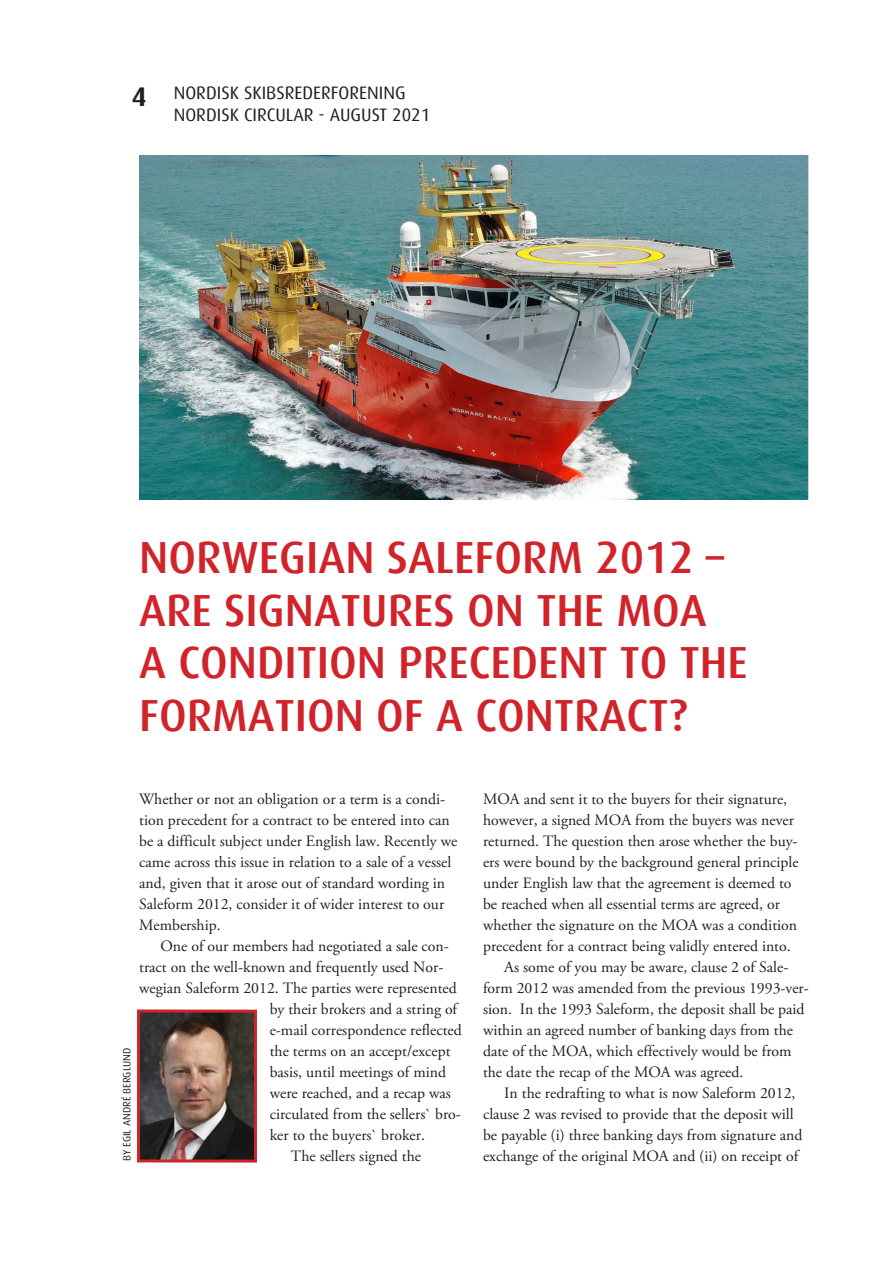
<style>
.page{position:relative;width:893px;height:1263px;background:#fff}
.page>*{position:absolute;margin:0;border:0;box-sizing:border-box;transform-origin:0 0}
.Nordisk_heading{font:500 45px "Dax";color:#d1232a}
.t1{font:700 27px "Dax";color:#231f20}
.t2{font:18px "Dax";color:#231f20}
.Nordisk_brødtekst_in{font:15.75px/21px "Adobe Garamond Pro";color:#231f20}
.Nordisk_brødtekst_u{font:15.75px/21px "Adobe Garamond Pro";color:#231f20}
.t3{font:10.5px "Dax";color:#231f20}
</style>
<div class="page">
<img style="left:139px;top:156px;width:669px;height:344px">
<img style="left:137px;top:1009px;width:120px;height:154px">
<p class="t1" style="left:131px;top:81px;width:17px">4</p>
<p class="t2" style="left:174px;top:83px;width:233px">NORDISK SKIBSREDERFORENING</p>
<p class="t2" style="left:174px;top:105px;width:258px">NORDISK CIRCULAR - AUGUST 2021</p>
<p class="Nordisk_heading" style="left:139px;top:532px;width:587px">NORWEGIAN SALEFORM 2012 –</p>
<p class="Nordisk_heading" style="left:139px;top:585px;width:569px">ARE SIGNATURES ON THE MOA</p>
<p class="Nordisk_heading" style="left:139px;top:637px;width:610px">A CONDITION PRECEDENT TO THE</p>
<p class="Nordisk_heading" style="left:139px;top:690px;width:550px">FORMATION OF A CONTRACT?</p>
<p class="t3" style="left:121px;top:1161px;width:115px;rotate:-90deg">BY EGIL ANDRÉ BERGLUND</p>
<p class="Nordisk_brødtekst_u" style="left:139px;top:789px;width:320px">Whether or not an obligation or a term is a condi&shy;tion precedent for a contract to be entered into can be a difficult subject under English law. Recently we came across this issue in relation to a sale of a vessel and, given that it arose out of standard wording in Saleform 2012, consider it of wider interest to our Membership.</p>
<p class="Nordisk_brødtekst_in" style="left:160px;top:936px;width:290px">One of our members had negotiated a sale con-</p>
<p class="Nordisk_brødtekst_in" style="left:139px;top:957px;width:306px">tract on the well-known and frequently used Nor-</p>
<p class="Nordisk_brødtekst_in" style="left:139px;top:978px;width:319px">wegian Saleform 2012. The parties were represented</p>
<p class="Nordisk_brødtekst_in" style="left:270px;top:999px;width:189px">by their brokers and a string of</p>
<p class="Nordisk_brødtekst_in" style="left:270px;top:1020px;width:194px">e-mail correspondence reflected</p>
<p class="Nordisk_brødtekst_in" style="left:270px;top:1041px;width:182px">the terms on an accept/except</p>
<p class="Nordisk_brødtekst_in" style="left:270px;top:1062px;width:178px">basis, until meetings of mind</p>
<p class="Nordisk_brødtekst_in" style="left:270px;top:1083px;width:183px">were reached, and a recap was</p>
<p class="Nordisk_brødtekst_in" style="left:270px;top:1104px;width:193px">circulated from the sellers` bro-</p>
<p class="Nordisk_brødtekst_in" style="left:270px;top:1125px;width:157px">ker to the buyers` broker.</p>
<p class="Nordisk_brødtekst_in" style="left:291px;top:1146px;width:132px">The sellers signed the</p>
<p class="Nordisk_brødtekst_in" style="left:483px;top:789px;width:317px">MOA and sent it to the buyers for their signature, however, a signed MOA from the buyers was never returned. The question then arose whether the buy&shy;ers were bound by the background general principle under English law that the agreement is deemed to be reached when all essential terms are agreed, or whether the signature on the MOA was a condition precedent for a contract being validly entered into.</p>
<p class="Nordisk_brødtekst_in" style="left:483px;top:957px;width:327px;text-indent:21px">As some of you may be aware, clause 2 of Sale&shy;form 2012 was amended from the previous 1993-ver&shy;sion. In the 1993 Saleform, the deposit shall be paid within an agreed number of banking days from the date of the MOA, which effectively would be from the date the recap of the MOA was agreed.</p>
<p class="Nordisk_brødtekst_in" style="left:483px;top:1083px;width:321px;text-indent:21px">In the redrafting to what is now Saleform 2012, clause 2 was revised to provide that the deposit will be payable (i) three banking days from signature and</p>
<p class="Nordisk_brødtekst_in" style="left:483px;top:1146px;width:317px">exchange of the original MOA and (ii) on receipt of</p>
</div>
